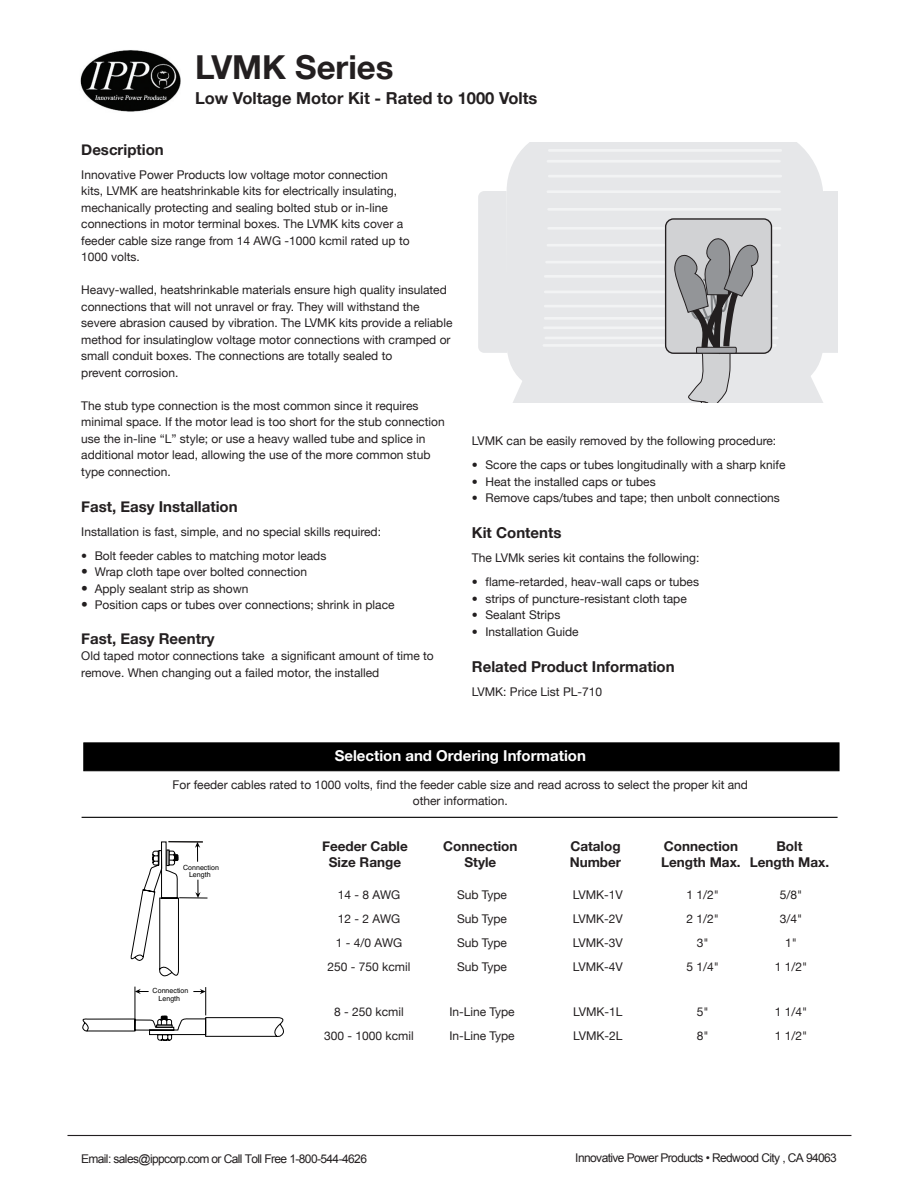
<style>
.page{position:relative;width:918px;height:1188px;background:#fff}
.page>*{position:absolute;margin:0;border:0;box-sizing:border-box;transform-origin:0 0}
.t1{font:700 33px "Helvetica Neue";color:#231f20}
.t2{font:700 16.5px "Helvetica Neue";color:#231f20}
.Body_Copy{font:700 15px "Helvetica Neue";color:#231f20}
.t3{font:700 15px "Helvetica Neue";color:#fff}
.Table_style_1{font:700 13.5px "Helvetica Neue";color:#231f20}
.Body_Copy-2{font:12px/16.5px "Helvetica Neue";color:#231f20}
.Bullet_Pts_Body{font:12px "Helvetica Neue";color:#231f20}
.Line_1_Bullet_pts{font:12px "Helvetica Neue";color:#231f20}
.t4{font:12px "Arial";letter-spacing:-.05em;color:#231f20}
.Line_1{font:12px "Helvetica Neue";color:#231f20}
.t5{font:7.05px/7.6px "Helvetica";color:#000;text-align:center}
.s1{font-size:13.5px}
</style>
<div class="page">
<hr style="left:68px;top:1135px;width:783px;height:1px;background:#231f20">
<img style="left:80px;top:50px;width:101px;height:62px">
<div style="left:507px;top:142px;width:316px;height:49px;background:#e6e7e9"></div>
<hr style="left:549px;top:149px;width:232px;height:3px;background:#f2f3f4">
<hr style="left:548px;top:160px;width:231px;height:3px;background:#f2f3f4">
<hr style="left:549px;top:175px;width:232px;height:3px;background:#f2f3f4">
<hr style="left:548px;top:190px;width:231px;height:3px;background:#f2f3f4">
<svg style="left:478px;top:191px;width:354px;height:211px;background:#dbdcde"></svg>
<div style="left:83px;top:742px;width:756px;height:29px;background:#000;border:1px solid #000"></div>
<hr style="left:82px;top:817px;width:756px;height:1px;background:#000">
<svg style="left:82px;top:987px;width:202px;height:53px"></svg>
<svg style="left:130px;top:841px;width:77px;height:136px"></svg>
<p class="t1" style="left:195px;top:37px;width:200px">LVMK Series</p>
<p class="t2" style="left:195px;top:83px;width:344px">Low Voltage Motor Kit - Rated to 1000 Volts</p>
<p class="Body_Copy" style="left:81px;top:136px;width:84px">Description</p>
<p class="Line_1" style="left:81px;top:164px;width:308px">Innovative Power Products low voltage motor connection</p>
<p class="Body_Copy-2" style="left:81px;top:182px;width:317px">kits, LVMK are heatshrinkable kits for electrically insulating,</p>
<p class="Body_Copy-2" style="left:81px;top:198px;width:330px">mechanically protecting and sealing bolted stub or in-line connections in motor terminal boxes. The LVMK kits cover a feeder cable size range from 14 AWG -1000 kcmil rated up to 1000 volts.</p>
<p class="Body_Copy-2" style="left:81px;top:281px;width:373px">Heavy-walled, heatshrinkable materials ensure high quality insulated connections that will not unravel or fray. They will withstand the severe abrasion caused by vibration. The LVMK kits provide a reliable method for insulatinglow voltage motor connections with cramped or small conduit boxes. The connections are totally sealed to</p>
<p class="Body_Copy-2" style="left:81px;top:363px;width:99px">prevent corrosion.</p>
<p class="Body_Copy-2" style="left:81px;top:396px;width:365px">The stub type connection is the most common since it requires minimal space. If the motor lead is too short for the stub connection use the in-line “L” style; or use a heavy walled tube and splice in additional motor lead, allowing the use of the more common stub type connection.</p>
<p class="Body_Copy" style="left:81px;top:493px;width:158px">Fast, Easy Installation</p>
<p class="Line_1_Bullet_pts" style="left:81px;top:521px;width:301px">Installation is fast, simple, and no special skills required:</p>
<p class="Line_1_Bullet_pts" style="left:81px;top:545px;width:247px">• Bolt feeder cables to matching motor leads</p>
<p class="Bullet_Pts_Body" style="left:81px;top:562px;width:227px"><span class="s1">•</span> Wrap cloth tape over bolted connection</p>
<p class="Bullet_Pts_Body" style="left:81px;top:578px;width:169px"><span class="s1">•</span> Apply sealant strip as shown</p>
<p class="Bullet_Pts_Body" style="left:81px;top:595px;width:315px"><span class="s1">•</span> Position caps or tubes over connections; shrink in place</p>
<p class="Body_Copy" style="left:81px;top:625px;width:135px">Fast, Easy Reentry</p>
<p class="Body_Copy-2" style="left:81px;top:647px;width:354px">Old taped motor connections take a significant amount of time to remove. When changing out a failed motor, the installed</p>
<p class="Body_Copy-2" style="left:472px;top:432px;width:306px">LVMK can be easily removed by the following procedure:</p>
<p class="Line_1_Bullet_pts" style="left:472px;top:455px;width:315px">• Score the caps or tubes longitudinally with a sharp knife</p>
<p class="Bullet_Pts_Body" style="left:472px;top:471px;width:185px">• Heat the installed caps or tubes</p>
<p class="Bullet_Pts_Body" style="left:472px;top:488px;width:310px">• Remove caps/tubes and tape; then unbolt connections</p>
<p class="Body_Copy" style="left:472px;top:519px;width:91px">Kit Contents</p>
<p class="Line_1_Bullet_pts" style="left:472px;top:548px;width:229px">The LVMk series kit contains the following:</p>
<p class="Line_1_Bullet_pts" style="left:472px;top:572px;width:229px">• flame-retarded, heav-wall caps or tubes</p>
<p class="Bullet_Pts_Body" style="left:472px;top:588px;width:216px">• strips of puncture-resistant cloth tape</p>
<p class="Bullet_Pts_Body" style="left:472px;top:605px;width:90px">• Sealant Strips</p>
<p class="Bullet_Pts_Body" style="left:472px;top:621px;width:108px">• Installation Guide</p>
<p class="Body_Copy" style="left:472px;top:653px;width:204px">Related Product Information</p>
<p class="Body_Copy-2" style="left:472px;top:682px;width:132px">LVMK: Price List PL-710</p>
<p class="t3" style="left:335px;top:742px;width:253px">Selection and Ordering Information</p>
<p class="Body_Copy-2" style="left:173px;top:776px;width:577px">For feeder cables rated to 1000 volts, find the feeder cable size and read across to select the proper kit and</p>
<p class="Body_Copy-2" style="left:413px;top:792px;width:96px">other information.</p>
<p class="t5" style="left:183px;top:863px;width:37px">Connection<br>Length</p>
<p class="t5" style="left:153px;top:986px;width:37px">Connection<br>Length</p>
<p class="Table_style_1" style="left:322px;top:834px;width:87px">Feeder Cable</p>
<p class="Table_style_1" style="left:329px;top:850px;width:74px">Size Range</p>
<p class="Body_Copy-2" style="left:338px;top:886px;width:64px">14 - 8 AWG</p>
<p class="Body_Copy-2" style="left:338px;top:910px;width:64px">12 - 2 AWG</p>
<p class="Body_Copy-2" style="left:336px;top:934px;width:68px">1 - 4/0 AWG</p>
<p class="Body_Copy-2" style="left:328px;top:958px;width:84px">250 - 750 kcmil</p>
<p class="Body_Copy-2" style="left:334px;top:1003px;width:71px">8 - 250 kcmil</p>
<p class="Body_Copy-2" style="left:324px;top:1027px;width:91px">300 - 1000 kcmil</p>
<p class="Table_style_1" style="left:443px;top:834px;width:76px">Connection</p>
<p class="Table_style_1" style="left:465px;top:850px;width:33px">Style</p>
<p class="Body_Copy-2" style="left:457px;top:886px;width:52px">Sub Type</p>
<p class="Body_Copy-2" style="left:457px;top:910px;width:52px">Sub Type</p>
<p class="Body_Copy-2" style="left:457px;top:934px;width:52px">Sub Type</p>
<p class="Body_Copy-2" style="left:457px;top:958px;width:52px">Sub Type</p>
<p class="Body_Copy-2" style="left:449px;top:1003px;width:67px">In-Line Type</p>
<p class="Body_Copy-2" style="left:449px;top:1027px;width:67px">In-Line Type</p>
<p class="Table_style_1" style="left:570px;top:834px;width:52px">Catalog</p>
<p class="Table_style_1" style="left:570px;top:850px;width:53px">Number</p>
<p class="Body_Copy-2" style="left:573px;top:886px;width:52px">LVMK-1V</p>
<p class="Body_Copy-2" style="left:573px;top:910px;width:52px">LVMK-2V</p>
<p class="Body_Copy-2" style="left:573px;top:934px;width:52px">LVMK-3V</p>
<p class="Body_Copy-2" style="left:573px;top:958px;width:52px">LVMK-4V</p>
<p class="Body_Copy-2" style="left:573px;top:1003px;width:51px">LVMK-1L</p>
<p class="Body_Copy-2" style="left:573px;top:1027px;width:51px">LVMK-2L</p>
<p class="Table_style_1" style="left:664px;top:834px;width:76px">Connection</p>
<p class="Table_style_1" style="left:661px;top:850px;width:81px">Length Max.</p>
<p class="Body_Copy-2" style="left:686px;top:886px;width:34px">1 1/2"</p>
<p class="Body_Copy-2" style="left:686px;top:910px;width:34px">2 1/2"</p>
<p class="Body_Copy-2" style="left:697px;top:934px;width:13px">3"</p>
<p class="Body_Copy-2" style="left:686px;top:958px;width:34px">5 1/4"</p>
<p class="Body_Copy-2" style="left:697px;top:1003px;width:13px">5"</p>
<p class="Body_Copy-2" style="left:697px;top:1027px;width:13px">8"</p>
<p class="Table_style_1" style="left:776px;top:834px;width:27px">Bolt</p>
<p class="Table_style_1" style="left:750px;top:850px;width:81px">Length Max.</p>
<p class="Body_Copy-2" style="left:780px;top:886px;width:24px">5/8"</p>
<p class="Body_Copy-2" style="left:780px;top:910px;width:24px">3/4"</p>
<p class="Body_Copy-2" style="left:785px;top:934px;width:13px">1"</p>
<p class="Body_Copy-2" style="left:775px;top:958px;width:34px">1 1/2"</p>
<p class="Body_Copy-2" style="left:775px;top:1003px;width:34px">1 1/4"</p>
<p class="Body_Copy-2" style="left:775px;top:1027px;width:34px">1 1/2"</p>
<p class="t4" style="left:81px;top:1151px;width:288px">Email: sales@ippcorp.com or Call Toll Free 1-800-544-4626</p>
<p class="t4" style="left:575px;top:1150px;width:263px">Innovative Power Products • Redwood City , CA 94063</p>
</div>
